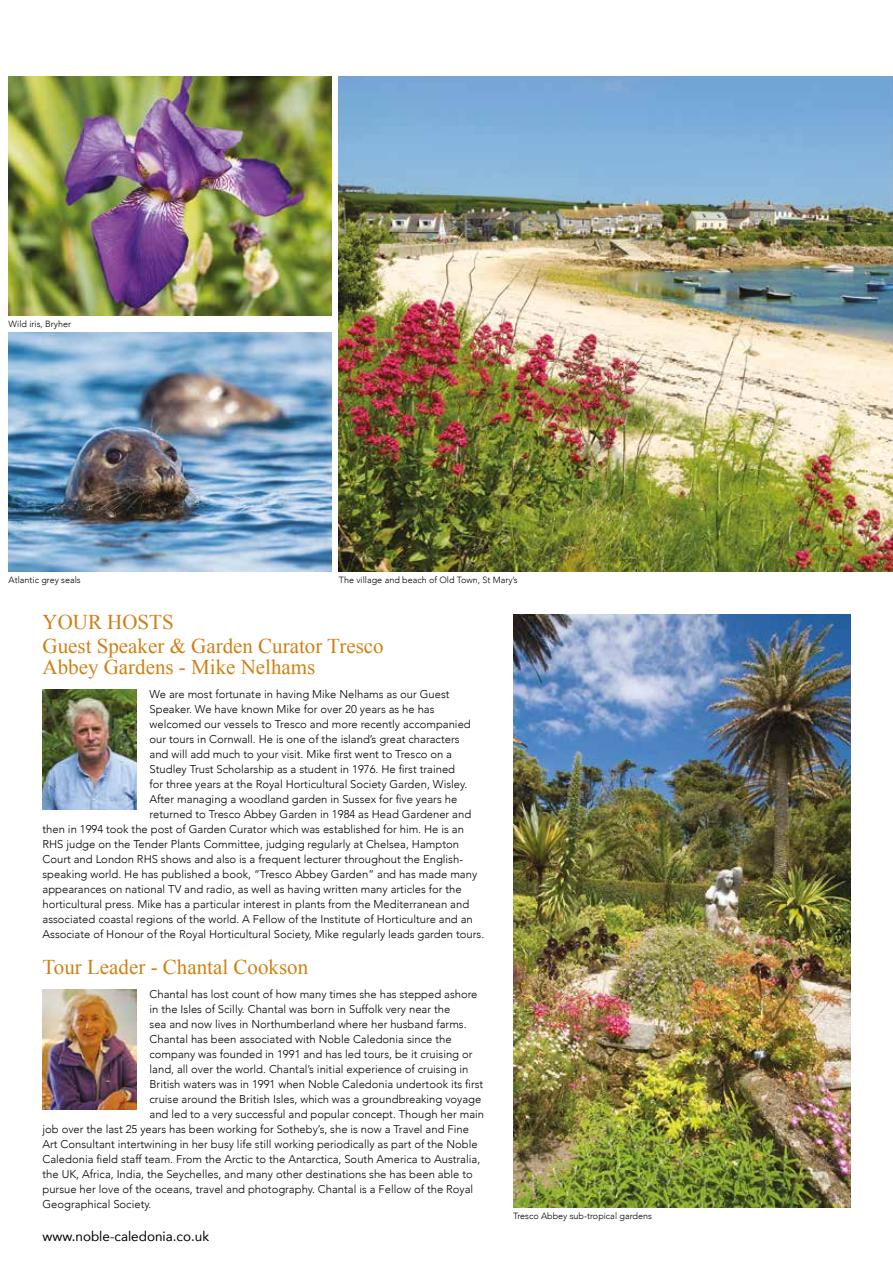
<style>
.page{position:relative;width:893px;height:1263px;background:#fff}
.page>*{position:absolute;margin:0;border:0;box-sizing:border-box;transform-origin:0 0}
.t1{font:21px/24px "Times New Roman";color:#cf8015}
.t2{font:13.5px "Avenir";color:#000}
.t3{font:300 11.25px "Avenir";color:#000}
.t4{font:300 9px "Avenir";color:#000}
</style>
<div class="page">
<img style="left:43px;top:689px;width:94px;height:120px">
<img style="left:43px;top:989px;width:94px;height:120px">
<img style="left:513px;top:614px;width:337px;height:594px">
<img style="left:9px;top:333px;width:323px;height:239px">
<img style="left:339px;top:77px;width:554px;height:495px">
<img style="left:9px;top:77px;width:323px;height:239px">
<p class="t4" style="left:9px;top:318px;width:64px">Wild iris, Bryher</p>
<p class="t4" style="left:9px;top:575px;width:74px">Atlantic grey seals</p>
<p class="t4" style="left:339px;top:574px;width:180px">The village and beach of Old Town, St Mary’s</p>
<h1 class="t1" style="left:43px;top:610px;width:343px">YOUR HOSTS<br>Guest Speaker &amp; Garden Curator Tresco</h1>
<h1 class="t1" style="left:43px;top:655px;width:274px">Abbey Gardens - Mike Nelhams</h1>
<p class="t3" style="left:150px;top:687px;width:301px">We are most fortunate in having Mike Nelhams as our Guest</p>
<p class="t3" style="left:150px;top:702px;width:287px">Speaker. We have known Mike for over 20 years as he has</p>
<p class="t3" style="left:150px;top:717px;width:323px">welcomed our vessels to Tresco and more recently accompanied</p>
<p class="t3" style="left:150px;top:732px;width:312px">our tours in Cornwall. He is one of the island’s great characters</p>
<p class="t3" style="left:150px;top:747px;width:304px">and will add much to your visit. Mike first went to Tresco on a</p>
<p class="t3" style="left:150px;top:762px;width:307px">Studley Trust Scholarship as a student in 1976. He first trained</p>
<p class="t3" style="left:150px;top:777px;width:319px">for three years at the Royal Horticultural Society Garden, Wisley.</p>
<p class="t3" style="left:150px;top:792px;width:309px">After managing a woodland garden in Sussex for five years he</p>
<p class="t3" style="left:150px;top:807px;width:323px">returned to Tresco Abbey Garden in 1984 as Head Gardener and</p>
<p class="t3" style="left:43px;top:822px;width:423px">then in 1994 took the post of Garden Curator which was established for him. He is an</p>
<p class="t3" style="left:43px;top:837px;width:418px">RHS judge on the Tender Plants Committee, judging regularly at Chelsea, Hampton</p>
<p class="t3" style="left:43px;top:852px;width:422px">Court and London RHS shows and also is a frequent lecturer throughout the English-</p>
<p class="t3" style="left:43px;top:867px;width:436px">speaking world. He has published a book, “Tresco Abbey Garden” and has made many</p>
<p class="t3" style="left:43px;top:882px;width:421px">appearances on national TV and radio, as well as having written many articles for the</p>
<p class="t3" style="left:43px;top:897px;width:428px">horticultural press. Mike has a particular interest in plants from the Mediterranean and</p>
<p class="t3" style="left:43px;top:912px;width:432px">associated coastal regions of the world. A Fellow of the Institute of Horticulture and an</p>
<p class="t3" style="left:43px;top:927px;width:443px">Associate of Honour of the Royal Horticultural Society, Mike regularly leads garden tours.</p>
<h1 class="t1" style="left:43px;top:955px;width:267px">Tour Leader - Chantal Cookson</h1>
<p class="t3" style="left:150px;top:987px;width:329px">Chantal has lost count of how many times she has stepped ashore</p>
<p class="t3" style="left:150px;top:1002px;width:302px">in the Isles of Scilly. Chantal was born in Suffolk very near the</p>
<p class="t3" style="left:150px;top:1017px;width:319px">sea and now lives in Northumberland where her husband farms.</p>
<p class="t3" style="left:150px;top:1032px;width:304px">Chantal has been associated with Noble Caledonia since the</p>
<p class="t3" style="left:150px;top:1047px;width:324px">company was founded in 1991 and has led tours, be it cruising or</p>
<p class="t3" style="left:150px;top:1062px;width:320px">land, all over the world. Chantal’s initial experience of cruising in</p>
<p class="t3" style="left:150px;top:1077px;width:335px">British waters was in 1991 when Noble Caledonia undertook its first</p>
<p class="t3" style="left:150px;top:1092px;width:333px">cruise around the British Isles, which was a groundbreaking voyage</p>
<p class="t3" style="left:150px;top:1107px;width:336px">and led to a very successful and popular concept. Though her main</p>
<p class="t3" style="left:43px;top:1122px;width:428px">job over the last 25 years has been working for Sotheby’s, she is now a Travel and Fine</p>
<p class="t3" style="left:43px;top:1137px;width:437px">Art Consultant intertwining in her busy life still working periodically as part of the Noble</p>
<p class="t3" style="left:43px;top:1152px;width:439px">Caledonia field staff team. From the Arctic to the Antarctica, South America to Australia,</p>
<p class="t3" style="left:43px;top:1167px;width:432px">the UK, Africa, India, the Seychelles, and many other destinations she has been able to</p>
<p class="t3" style="left:43px;top:1182px;width:432px">pursue her love of the oceans, travel and photography. Chantal is a Fellow of the Royal</p>
<p class="t3" style="left:43px;top:1197px;width:111px">Geographical Society.</p>
<p class="t2" style="left:43px;top:1226px;width:168px">www.noble-caledonia.co.uk</p>
<p class="t4" style="left:513px;top:1210px;width:140px">Tresco Abbey sub-tropical gardens</p>
</div>
